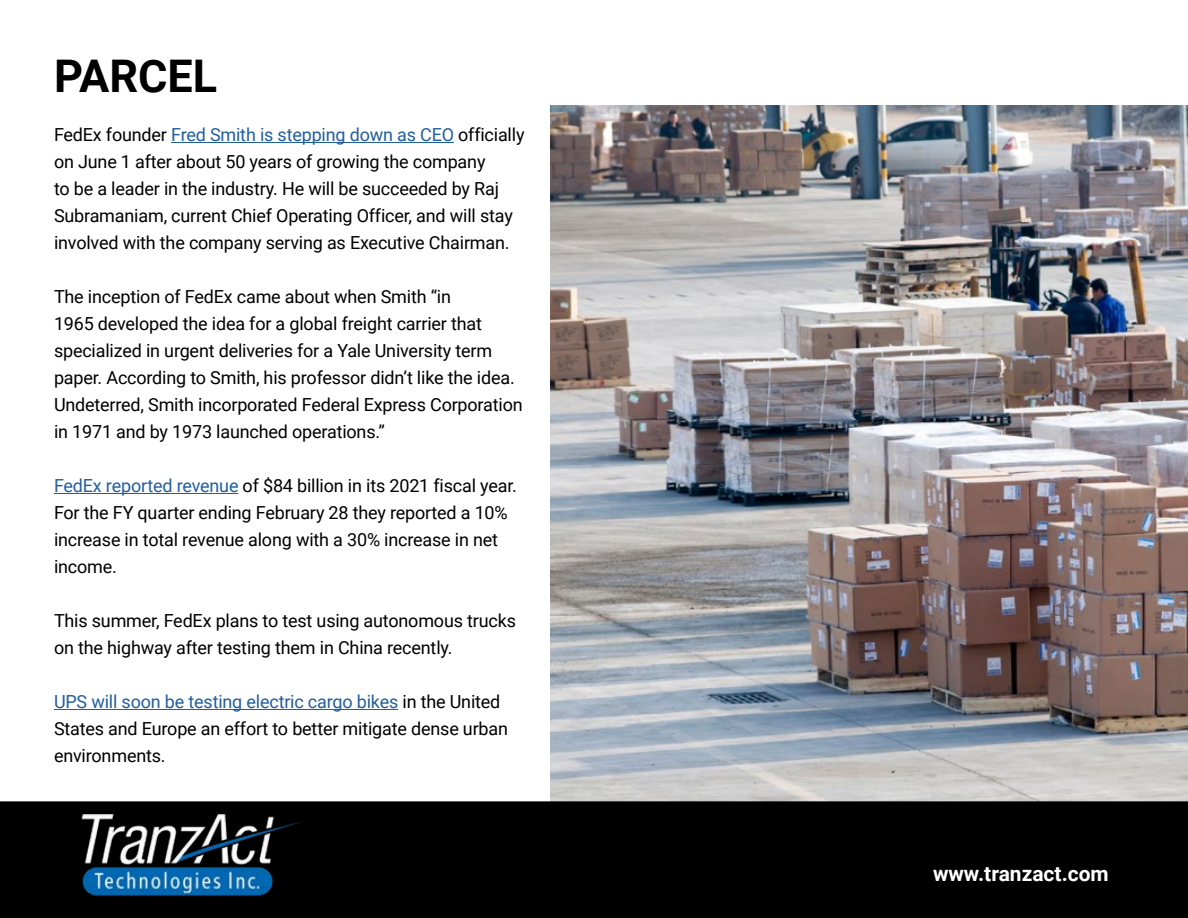
<style>
.page{position:relative;width:1188px;height:918px;background:#fff}
.page>*{position:absolute;margin:0;border:0;box-sizing:border-box;transform-origin:0 0}
.t1{font:700 45px "Roboto";color:#000}
.t2{font:700 21px "Roboto";color:#fff}
.t3{font:18px/27px "Roboto";letter-spacing:-.01em;color:#000}
.s1{color:#215e9e}
</style>
<div class="page">
<img style="left:551px;top:105px;width:637px;height:696px">
<div style="left:0;top:801px;width:1188px;height:117px;background:#000"></div>
<img style="left:73px;top:815px;width:249px;height:93px">
<hr style="left:171px;top:142px;width:283px;height:1px;background:#215e9e">
<hr style="left:54px;top:493px;width:184px;height:1px;background:#215e9e">
<hr style="left:54px;top:709px;width:344px;height:1px;background:#215e9e">
<h1 class="t1" style="left:54px;top:45px;width:165px">PARCEL</h1>
<p class="t3" style="left:54px;top:121px;width:472px">FedEx founder <span class="s1">Fred Smith is stepping down as CEO</span> officially on June 1 after about 50 years of growing the company<br>to be a leader in the industry. He will be succeeded by Raj Subramaniam, current Chief Operating Officer, and will stay involved with the company serving as Executive Chairman.</p>
<p class="t3" style="left:54px;top:283px;width:470px">The inception of FedEx came about when Smith “in<br>1965 developed the idea for a global freight carrier that specialized in urgent deliveries for a Yale University term paper. According to Smith, his professor didn’t like the idea.<br>Undeterred, Smith incorporated Federal Express Corporation in 1971 and by 1973 launched operations.”</p>
<p class="t3" style="left:54px;top:472px;width:464px"><span class="s1">FedEx reported revenue</span> of $84 billion in its 2021 fiscal year.<br>For the FY quarter ending February 28 they reported a 10% increase in total revenue along with a 30% increase in net income.</p>
<p class="t3" style="left:54px;top:607px;width:464px">This summer, FedEx plans to test using autonomous trucks on the highway after testing them in China recently.</p>
<p class="t3" style="left:54px;top:688px;width:456px"><span class="s1">UPS will soon be testing electric cargo bikes</span> in the United<br>States and Europe an effort to better mitigate dense urban environments.</p>
<p class="t2" style="left:933px;top:859px;width:177px">www.tranzact.com</p>
</div>
